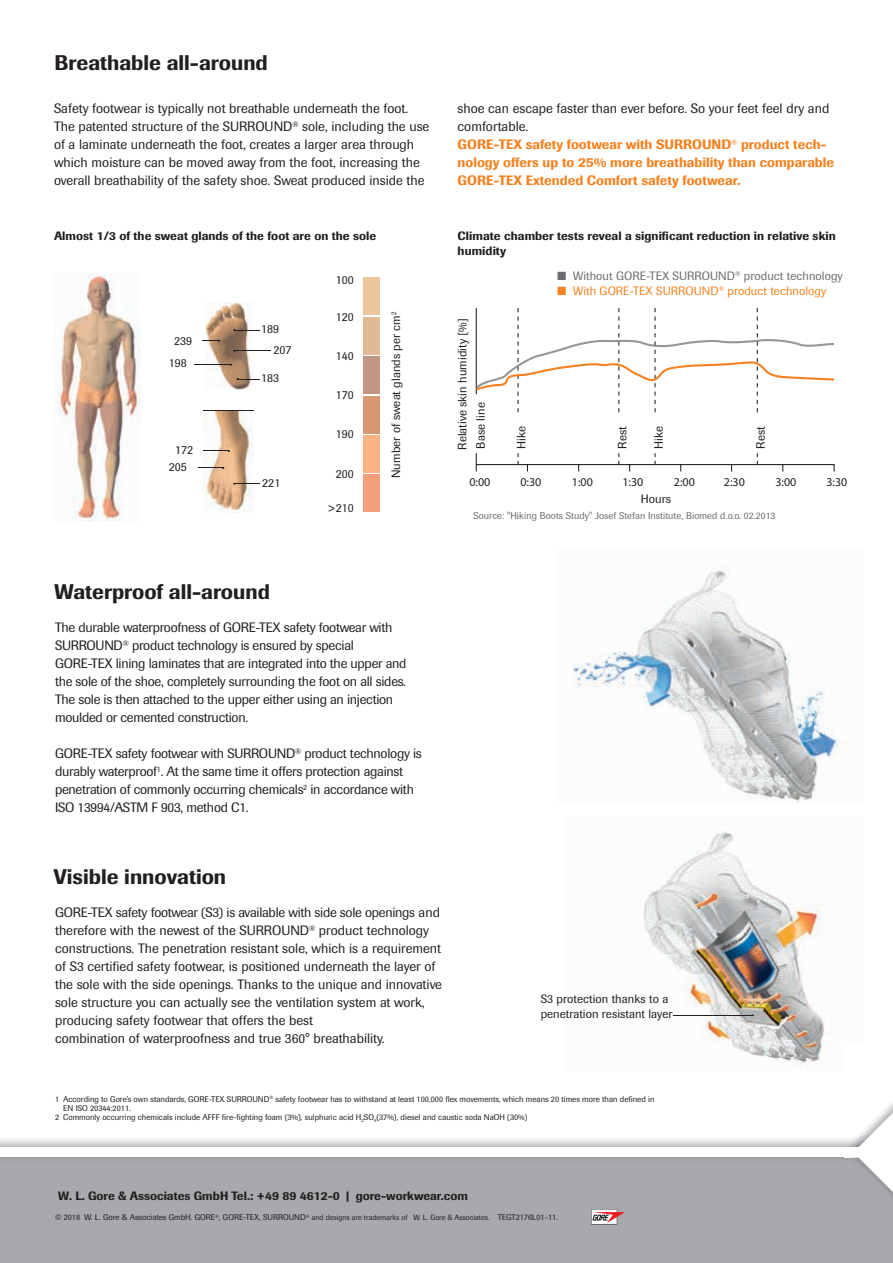
<style>
.page{position:relative;width:893px;height:1263px;background:#fff}
.page>*{position:absolute;margin:0;border:0;box-sizing:border-box;transform-origin:0 0}
.t1{font:500 21px "Imago Pro";color:#231f20}
.t2{font:13.5px/18px "Imago Pro";color:#231f20}
.t3{font:13.5px/18px "Imago Pro";letter-spacing:-.02em;color:#231f20}
.t4{font:500 13.5px/18px "Imago Pro";color:#f58220}
.t5{font:500 12px/15px "Imago Pro";letter-spacing:.005em;color:#231f20}
.t6{font:12px/17.1px "Imago Pro";letter-spacing:.005em;color:#231f20;text-align:center}
.t7{font:12px/15px "Imago Pro";letter-spacing:.005em;color:#6c6d70}
.t8{font:12px "Myriad Pro";color:#231f20}
.t9{font:9.75px "Imago Pro";letter-spacing:.005em;color:#6c6d70}
.t10{font:8.25px "Imago Pro";color:#231f20}
.s1{font-weight:400;color:#231f20}
.s2{color:#f58220}
.s3{font-size:7.5px}
</style>
<div class="page">
<img style="left:54px;top:273px;width:87px;height:249px">
<svg style="left:363px;top:277px;width:17px;height:198px"></svg>
<div style="left:363px;top:278px;width:17px;height:37px;background:#ebc59c"></div>
<div style="left:363px;top:317px;width:17px;height:37px;background:#e0b995"></div>
<div style="left:363px;top:356px;width:17px;height:38px;background:#c09581"></div>
<div style="left:363px;top:396px;width:17px;height:37px;background:#d89873"></div>
<div style="left:363px;top:435px;width:17px;height:38px;background:#fab382"></div>
<div style="left:363px;top:475px;width:17px;height:37px;background:#f59e7b"></div>
<hr style="left:195px;top:364px;width:36px;height:1px;background:#231f20">
<hr style="left:234px;top:351px;width:37px;height:1px;background:#231f20">
<svg style="left:203px;top:302px;width:57px;height:88px"></svg>
<svg style="left:198px;top:411px;width:62px;height:102px"></svg>
<div style="left:0;top:1152px;width:893px;height:111px;background:#a8a9ad"></div>
<img style="left:573px;top:566px;width:277px;height:236px">
<img style="left:643px;top:831px;width:183px;height:236px">
<img style="left:844px;top:1138px;width:9px;height:21px">
<svg style="left:853px;top:1102px;width:40px;height:94px"></svg>
<div style="left:0;top:1147px;width:893px;height:10px;background:#fff"></div>
<svg style="left:476px;top:453px;width:1px;height:19px"></svg>
<hr style="left:476px;top:464px;width:358px;height:1px;background:#231f20">
<svg style="left:654px;top:453px;width:2px;height:11px"></svg>
<svg style="left:517px;top:453px;width:2px;height:11px"></svg>
<svg style="left:476px;top:308px;width:358px;height:104px"></svg>
<hr style="left:674px;top:1015px;width:79px;height:1px;background:#231f20">
<svg style="left:591px;top:1209px;width:34px;height:15px"></svg>
<h1 class="t1" style="left:55px;top:49px;width:215px">Breathable all-around</h1>
<p class="t2" style="left:54px;top:99px;width:377px">Safety footwear is typically not breathable underneath the foot.<br>The patented structure of the SURROUND<sup>®</sup> sole, including the use of a laminate underneath the foot, creates a larger area through which moisture can be moved away from the foot, increasing the overall breathability of the safety shoe. Sweat produced inside the</p>
<p class="t4" style="left:458px;top:99px;width:378px"><span class="s1">shoe can escape faster than ever before. So your feet feel dry and comfortable.<br></span>GORE-TEX safety footwear with SURROUND<sup>®</sup> product tech&shy;nology offers up to 25% more breathability than comparable GORE-TEX Extended Comfort safety footwear.</p>
<p class="t5" style="left:54px;top:228px;width:324px">Almost 1/3 of the sweat glands of the foot are on the sole</p>
<p class="t5" style="left:458px;top:228px;width:380px">Climate chamber tests reveal a significant reduction in relative skin humidity</p>
<p class="t6" style="left:169px;top:329px;width:25px;line-height:23px">239<br>198</p>
<p class="t6" style="left:169px;top:441px;width:26px">172<br>205</p>
<p class="t6" style="left:261px;top:321px;width:20px">189</p>
<p class="t6" style="left:273px;top:341px;width:20px">207</p>
<p class="t6" style="left:261px;top:369px;width:20px">183</p>
<p class="t6" style="left:262px;top:474px;width:20px">221</p>
<p class="t6" style="left:336px;top:271px;width:20px">100</p>
<p class="t6" style="left:336px;top:308px;width:20px">120</p>
<p class="t6" style="left:336px;top:347px;width:20px">140</p>
<p class="t6" style="left:336px;top:386px;width:20px">170</p>
<p class="t6" style="left:336px;top:425px;width:20px">190</p>
<p class="t6" style="left:336px;top:465px;width:20px">200</p>
<p class="t6" style="left:327px;top:499px;width:28px">&gt;210</p>
<p class="t6" style="left:387px;top:478px;width:168px;rotate:-90deg">Number of sweat glands per cm<sup>2</sup></p>
<p class="t6" style="left:454px;top:450px;width:133px;rotate:-90deg">Relative skin humidity [%]</p>
<p class="t6" style="left:472px;top:449px;width:48px;rotate:-90deg">Base line</p>
<p class="t7" style="left:573px;top:268px;width:271px">Without GORE-TEX SURROUND<sup>®</sup> product technology<br><span class="s2">With GORE-TEX SURROUND</span><sup>®</sup> <span class="s2">product technology</span></p>
<p class="t6" style="left:513px;top:449px;width:24px;rotate:-90deg">Hike</p>
<p class="t6" style="left:614px;top:449px;width:24px;rotate:-90deg">Rest</p>
<p class="t6" style="left:650px;top:449px;width:24px;rotate:-90deg">Hike</p>
<p class="t6" style="left:752px;top:449px;width:24px;rotate:-90deg">Rest</p>
<p class="t8" style="left:469px;top:475px;width:22px">0:00</p>
<p class="t8" style="left:520px;top:475px;width:22px">0:30</p>
<p class="t8" style="left:572px;top:475px;width:22px">1:00</p>
<p class="t8" style="left:622px;top:475px;width:22px">1:30</p>
<p class="t8" style="left:674px;top:475px;width:22px">2:00</p>
<p class="t8" style="left:724px;top:475px;width:22px">2:30</p>
<p class="t8" style="left:775px;top:475px;width:22px">3:00</p>
<p class="t8" style="left:826px;top:475px;width:22px">3:30</p>
<p class="t6" style="left:641px;top:490px;width:32px">Hours</p>
<p class="t9" style="left:473px;top:509px;width:304px">Source: "Hiking Boots Study" Josef Stefan Institute, Biomed d.o.o. 02.2013</p>
<h1 class="t1" style="left:54px;top:578px;width:217px">Waterproof all-around</h1>
<p class="t3" style="left:55px;top:618px;width:353px">The durable waterproofness of GORE-TEX safety footwear with SURROUND<sup>®</sup> product technology is ensured by special GORE-TEX lining laminates that are integrated into the upper and the sole of the shoe, completely surrounding the foot on all sides.<br>The sole is then attached to the upper either using an injection moulded or cemented construction.</p>
<p class="t3" style="left:55px;top:744px;width:368px">GORE-TEX safety footwear with SURROUND<sup>®</sup> product technology is durably waterproof<sup>1</sup>. At the same time it offers protection against penetration of commonly occurring chemicals<sup>2</sup> in accordance with ISO 13994/ASTM F 903, method C1.</p>
<h1 class="t1" style="left:53px;top:863px;width:174px">Visible innovation</h1>
<p class="t2" style="left:55px;top:903px;width:388px">GORE-TEX safety footwear (S3) is available with side sole openings and therefore with the newest of the SURROUND<sup>®</sup> product technology constructions. The penetration resistant sole, which is a requirement of S3 certified safety footwear, is positioned underneath the layer of the sole with the side openings. Thanks to the unique and innovative sole structure you can actually see the ventilation system at work, producing safety footwear that offers the best<br>combination of waterproofness and true 360° breathability.</p>
<p class="t6" style="left:541px;top:991px;width:133px;line-height:15px;text-align:left">S3 protection thanks to a penetration resistant layer</p>
<p class="t10" style="left:55px;top:1093px;width:601px">1 According to Gore’s own standards, GORE-TEX SURROUND<sup>®</sup> safety footwear has to withstand at least 100,000 flex movements, which means 20 times more than defined in</p>
<p class="t10" style="left:63px;top:1102px;width:69px">EN ISO 20344:2011.</p>
<p class="t10" style="left:55px;top:1111px;width:474px">2 Commonly occurring chemicals include AFFF fire-fighting foam (3%), sulphuric acid H<sub>2</sub>SO<sub>4</sub>(37%), diesel and caustic soda NaOH (30%)</p>
<p class="t5" style="left:58px;top:1188px;width:411px">W. L. Gore &amp; Associates GmbH Tel.: +49 89 4612-0 | gore-workwear.com</p>
<p class="t10" style="left:55px;top:1212px;width:504px">© 2018 W. L. Gore &amp; Associates GmbH. GORE<sup>®</sup>, GORE-TEX, SURROUND<sup>®</sup> <span class="s3">and designs are trademarks of W. L. Gore &amp; Associates.</span> TEGT2176L01-11.</p>
</div>
